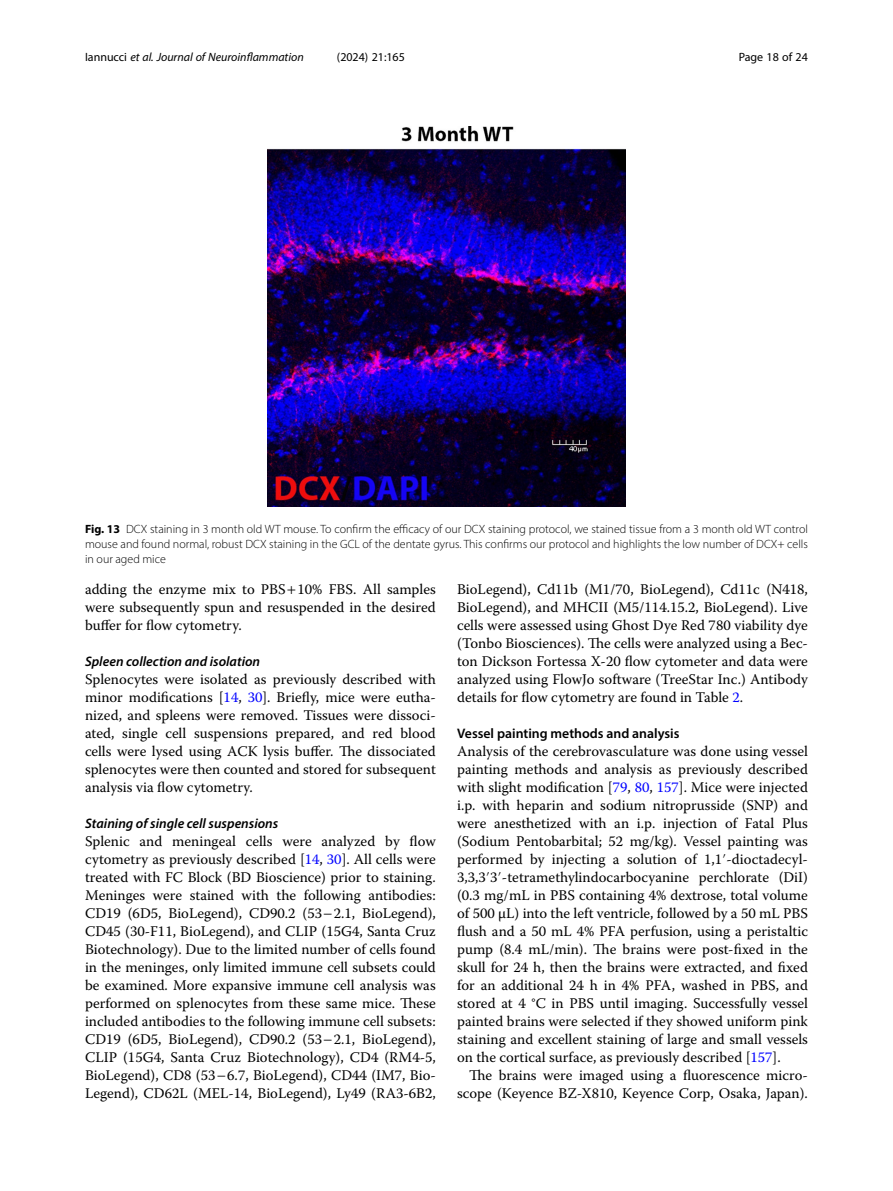
<style>
.page{position:relative;width:893px;height:1191px;background:#fff}
.page>*{position:absolute;margin:0;border:0;box-sizing:border-box;transform-origin:0 0}
.Body_Text{font:14.7px/18px "Warnock Pro";color:#000;text-align:justify}
.Body_Text_Indent{font:14.7px/18px "Warnock Pro";color:#000;text-align:right}
.Head_3{font:italic 600 13.8px "Myriad Pro";color:#000}
.Head_2{font:600 13.8px "Myriad Pro";color:#000}
.Figure_Caption{font:300 12px/15px "Myriad Pro";color:#000;text-align:justify}
.t1{font:italic 12px "Myriad Pro";color:#000}
.t2{font:12px "Myriad Pro";color:#000}
.s1{font-style:normal}
.s2{font-weight:700}
.s3{color:#00f}
.s4{font-family:"STIX"}
</style>
<div class="page">
<img style="left:268px;top:126px;width:357px;height:380px">
<p class="t1" style="left:85px;top:50px;width:220px"><span class="s1">Iannucci</span> et al. Journal of Neuroinflammation</p>
<p class="t2" style="left:337px;top:50px;width:70px">(2024) 21:165</p>
<p class="t2" style="left:739px;top:50px;width:71px">Page 18 of 24</p>
<p class="Figure_Caption" style="left:85px;top:522px;width:724px"><span class="s2">Fig. 13</span> DCX staining in 3 month old WT mouse. To confirm the efficacy of our DCX staining protocol, we stained tissue from a 3 month old WT control mouse and found normal, robust DCX staining in the GCL of the dentate gyrus. This confirms our protocol and highlights the low number of DCX+ cells in our aged mice</p>
<p class="Body_Text" style="left:85px;top:580px;width:352px">adding the enzyme mix to PBS 10% FBS. All samples were subsequently spun and resuspended in the desired buffer for flow cytometry.</p>
<p class="Head_3" style="left:85px;top:653px;width:177px">Spleen collection and isolation</p>
<p class="Body_Text" style="left:85px;top:670px;width:352px">Splenocytes were isolated as previously described with minor modifications [<span class="s3">14</span>, <span class="s3">30</span>]. Briefly, mice were eutha&shy;nized, and spleens were removed. Tissues were dissoci&shy;ated, single cell suspensions prepared, and red blood cells were lysed using ACK lysis buffer. The dissociated splenocytes were then counted and stored for subsequent analysis via flow cytometry.</p>
<p class="Head_3" style="left:85px;top:815px;width:195px">Staining of single cell suspensions</p>
<p class="Body_Text" style="left:85px;top:832px;width:352px">Splenic and meningeal cells were analyzed by flow cytometry as previously described [<span class="s3">14</span>, <span class="s3">30</span>]. All cells were treated with FC Block (BD Bioscience) prior to staining.<br>Meninges were stained with the following antibodies:<br>CD19 (6D5, BioLegend), CD90.2 (53−2.1, BioLegend), CD45 (30-F11, BioLegend), and CLIP (15G4, Santa Cruz Biotechnology). Due to the limited number of cells found in the meninges, only limited immune cell subsets could be examined. More expansive immune cell analysis was performed on splenocytes from these same mice. These included antibodies to the following immune cell subsets:<br>CD19 (6D5, BioLegend), CD90.2 (53−2.1, BioLegend), CLIP (15G4, Santa Cruz Biotechnology), CD4 (RM4-5, BioLegend), CD8 (53−6.7, BioLegend), CD44 (IM7, Bio-Legend), CD62L (MEL-14, BioLegend), Ly49 (RA3-6B2,</p>
<p class="Body_Text" style="left:457px;top:580px;width:352px">BioLegend), Cd11b (M1/70, BioLegend), Cd11c (N418, BioLegend), and MHCII (M5/114.15.2, BioLegend). Live cells were assessed using Ghost Dye Red 780 viability dye (Tonbo Biosciences). The cells were analyzed using a Bec&shy;ton Dickson Fortessa X-20 flow cytometer and data were analyzed using FlowJo software (TreeStar Inc.) Antibody details for flow cytometry are found in Table <span class="s3">2</span>.</p>
<p class="Head_2" style="left:457px;top:725px;width:224px">Vessel painting methods and analysis</p>
<p class="Body_Text" style="left:457px;top:742px;width:352px">Analysis of the cerebrovasculature was done using vessel painting methods and analysis as previously described with slight modification [<span class="s3">79</span>, <span class="s3">80</span>, <span class="s3">157</span>]. Mice were injected i.p. with heparin and sodium nitroprusside (SNP) and were anesthetized with an i.p. injection of Fatal Plus (Sodium Pentobarbital; 52 mg/kg). Vessel painting was performed by injecting a solution of 1,1<span class="s4">′</span>-dioctadecyl-3,3,3<span class="s4">′</span>3<span class="s4">′</span>-tetramethylindocarbocyanine perchlorate (DiI) (0.3 mg/mL in PBS containing 4% dextrose, total volume of 500 µL) into the left ventricle, followed by a 50 mL PBS flush and a 50 mL 4% PFA perfusion, using a peristaltic pump (8.4 mL/min). The brains were post-fixed in the skull for 24 h, then the brains were extracted, and fixed for an additional 24 h in 4% PFA, washed in PBS, and stored at 4 °C in PBS until imaging. Successfully vessel painted brains were selected if they showed uniform pink staining and excellent staining of large and small vessels on the cortical surface, as previously described [<span class="s3">157</span>].</p>
<p class="Body_Text_Indent" style="left:457px;top:1066px;width:352px">The brains were imaged using a fluorescence micro&shy;scope (Keyence BZ-X810, Keyence Corp, Osaka, Japan).</p>
</div>
